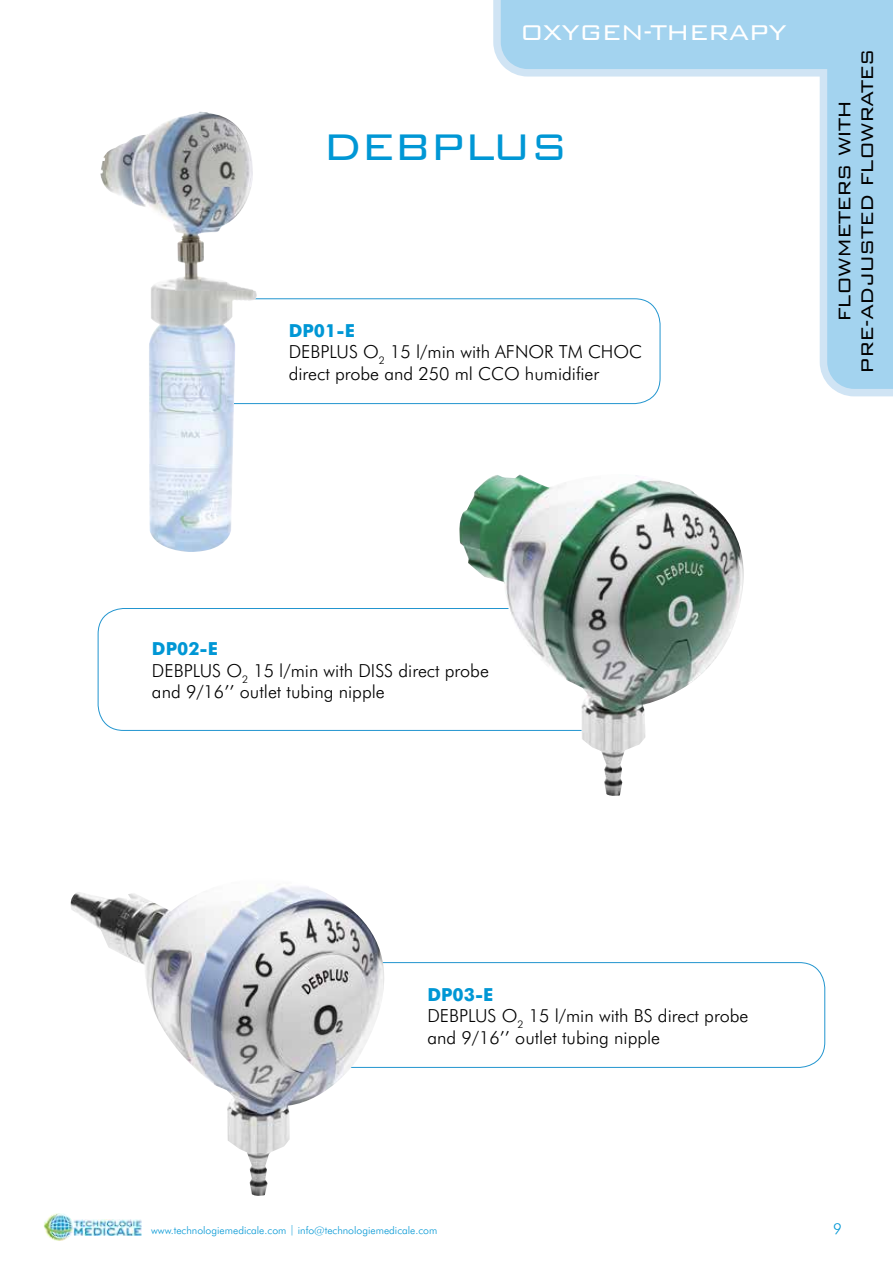
<style>
.page{position:relative;width:893px;height:1263px;background:#fff}
.page>*{position:absolute;margin:0;border:0;box-sizing:border-box;transform-origin:0 0}
.t1{font:300 49.5px "Bank Gothic BT";letter-spacing:-.04em;color:#0097d5}
.t2{font:300 28.5px "Bank Gothic BT";letter-spacing:-.04em;color:#fff}
.t3{font:300 22.5px/22.5px "Bank Gothic BT";letter-spacing:-.04em;color:#000;text-align:center}
.t4{font:300 18px/21.6px "Futura BT";color:#000}
.t5{font:300 15px "Futura BT";color:#0097d5}
.t6{font:300 10.5px "Futura BT";color:#0097d5}
.s1{font-weight:700;color:#0097d5}
</style>
<div class="page">
<div style="left:238px;top:962px;width:587px;height:106px;border:1px solid #2295cf;border-radius:26px"></div>
<div style="left:179px;top:299px;width:481px;height:105px;border:1px solid #2295cf;border-radius:26px"></div>
<img style="left:100px;top:112px;width:159px;height:440px">
<div style="left:98px;top:608px;width:516px;height:123px;border:1px solid #2295cf;border-radius:26px"></div>
<img style="left:70px;top:887px;width:342px;height:309px">
<img style="left:457px;top:474px;width:287px;height:322px">
<svg style="left:493px;top:0;width:400px;height:396px"></svg>
<svg style="left:501px;top:0;width:392px;height:389px"></svg>
<img style="left:43px;top:1213px;width:31px;height:28px">
<img style="left:74px;top:1220px;width:67px;height:15px">
<h2 class="t2" style="left:520px;top:18px;width:269px">OXYGEN-THERAPY</h2>
<h1 class="t1" style="left:322px;top:121px;width:248px">DEBPLUS</h1>
<p class="t4" style="left:289px;top:319px;width:355px"><span class="s1">DP01-E<br></span>DEBPLUS O<sub>2</sub> 15 l/min with AFNOR TM CHOC direct probe and 250 ml CCO humidifier</p>
<p class="t3" style="left:833px;top:373px;width:327px;rotate:-90deg">FLOWMETERS WITH<br>PRE-ADJUSTED FLOWRATES</p>
<p class="t4" style="left:152px;top:638px;width:338px"><span class="s1">DP02-E<br></span>DEBPLUS O<sub>2</sub> 15 l/min with DISS direct probe and 9/16’’ outlet tubing nipple</p>
<p class="t4" style="left:427px;top:983px;width:323px"><span class="s1">DP03-E<br></span>DEBPLUS O<sub>2</sub> 15 l/min with BS direct probe and 9/16’’ outlet tubing nipple</p>
<p class="t6" style="left:151px;top:1224px;width:288px">www.technologiemedicale.com | info@technologiemedicale.com</p>
<p class="t5" style="left:833px;top:1220px;width:10px">9</p>
</div>
